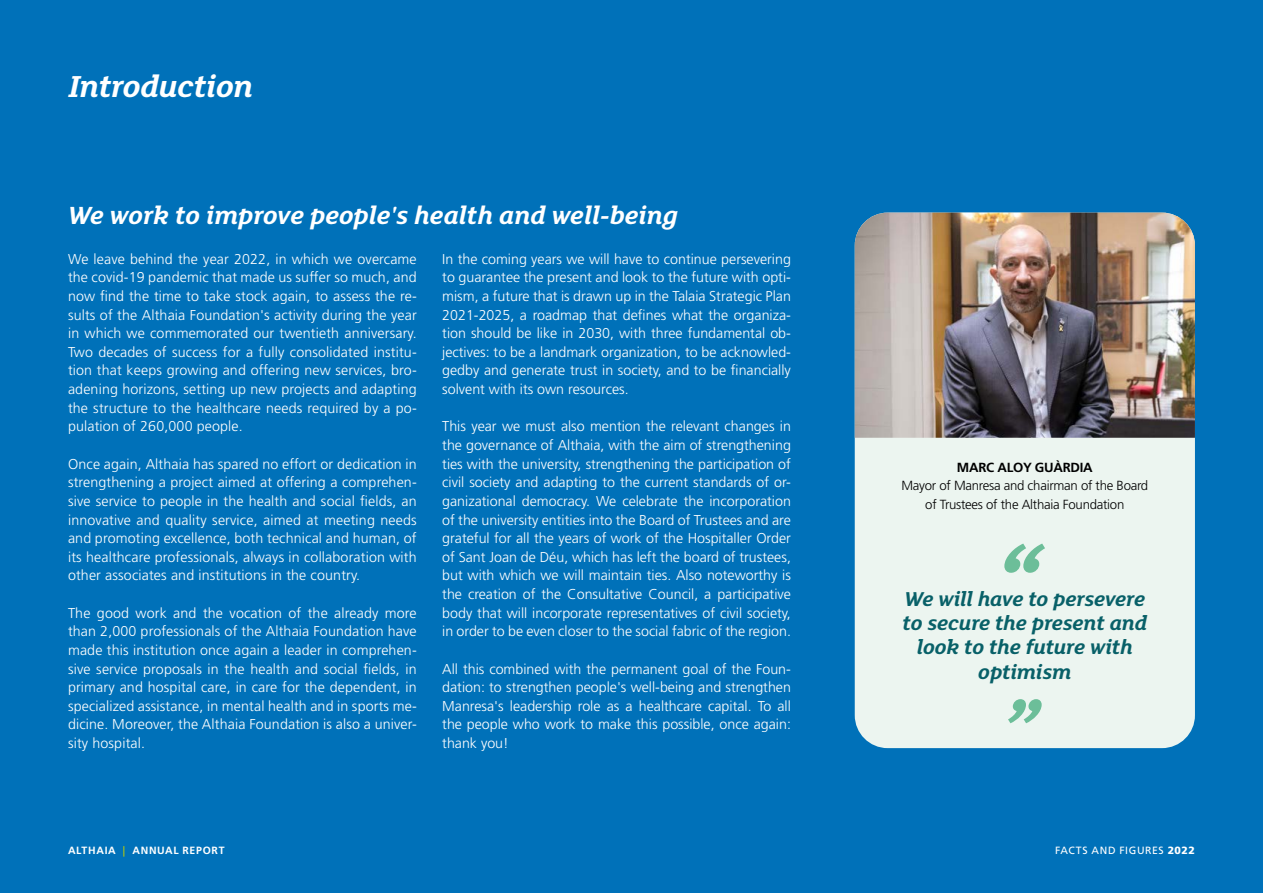
<style>
.page{position:relative;width:1263px;height:893px;background:#0071b9}
.page>*{position:absolute;margin:0;border:0;box-sizing:border-box;transform-origin:0 0}
.t1{font:italic 700 33px "FS Lola";letter-spacing:-.01em;color:#fff}
.t2{font:italic 700 27px "FS Lola";color:#fff}
.t3{font:italic 700 21.9px/24.3px "FS Lola";letter-spacing:-.01em;color:#086068;text-align:center}
.t4{font:300 14.25px/18.6px "Frutiger LT Std";color:#fff;text-align:justify}
.t5{font:300 13.2px/18.1px "Frutiger LT Std";letter-spacing:-.02em;color:#000;text-align:center}
.t6{font:700 13.2px "Frutiger LT Std";letter-spacing:-.02em;color:#000}
.t7{font:700 10.5px "Frutiger LT Std";letter-spacing:.065em;color:#fff}
.t8{font:10.5px "Frutiger LT Std";letter-spacing:.06em;color:#fff}
.s1{font-weight:400;color:#c1ce00}
.s2{font-weight:900}
</style>
<div class="page">
<div style="left:855px;top:213px;width:340px;height:535px;background:#ecf5f0;border-radius:33px"></div>
<img style="left:855px;top:213px;width:340px;height:225px">
<svg style="left:1004px;top:544px;width:41px;height:29px"></svg>
<svg style="left:1008px;top:699px;width:34px;height:24px"></svg>
<p class="t1" style="left:68px;top:64px;width:186px">Introduction</p>
<p class="t2" style="left:68px;top:197px;width:611px">We work to improve people's health and well-being</p>
<p class="t4" style="left:68px;top:250px;width:350px">We leave behind the year 2022, in which we overcame the covid-19 pandemic that made us suffer so much, and now find the time to take stock again, to assess the re&shy;sults of the Althaia Foundation's activity during the year in which we commemorated our twentieth anniversary.<br>Two decades of success for a fully consolidated institu&shy;tion that keeps growing and offering new services, bro&shy;adening horizons, setting up new projects and adapting the structure to the healthcare needs required by a po&shy;pulation of 260,000 people.</p>
<p class="t4" style="left:68px;top:455px;width:350px">Once again, Althaia has spared no effort or dedication in strengthening a project aimed at offering a comprehen&shy;sive service to people in the health and social fields, an innovative and quality service, aimed at meeting needs and promoting excellence, both technical and human, of its healthcare professionals, always in collaboration with other associates and institutions in the country.</p>
<p class="t4" style="left:68px;top:604px;width:350px">The good work and the vocation of the already more than 2,000 professionals of the Althaia Foundation have made this institution once again a leader in comprehen&shy;sive service proposals in the health and social fields, in primary and hospital care, in care for the dependent, in specialized assistance, in mental health and in sports me&shy;dicine. Moreover, the Althaia Foundation is also a univer&shy;sity hospital.</p>
<p class="t4" style="left:442px;top:250px;width:350px">In the coming years we will have to continue persevering to guarantee the present and look to the future with opti&shy;mism, a future that is drawn up in the Talaia Strategic Plan 2021-2025, a roadmap that defines what the organiza&shy;tion should be like in 2030, with three fundamental ob&shy;jectives: to be a landmark organization, to be acknowled&shy;gedby and generate trust in society, and to be financially solvent with its own resources.</p>
<p class="t4" style="left:442px;top:417px;width:350px">This year we must also mention the relevant changes in the governance of Althaia, with the aim of strengthening ties with the university, strengthening the participation of civil society and adapting to the current standards of or&shy;ganizational democracy. We celebrate the incorporation of the university entities into the Board of Trustees and are grateful for all the years of work of the Hospitaller Order of Sant Joan de Déu, which has left the board of trustees, but with which we will maintain ties. Also noteworthy is the creation of the Consultative Council, a participative body that will incorporate representatives of civil society, in order to be even closer to the social fabric of the region.</p>
<p class="t4" style="left:442px;top:660px;width:350px">All this combined with the permanent goal of the Foun&shy;dation: to strengthen people's well-being and strengthen Manresa's leadership role as a healthcare capital. To all the people who work to make this possible, once again: thank you!</p>
<p class="t6" style="left:957px;top:460px;width:137px">MARC ALOY GUÀRDIA</p>
<p class="t5" style="left:901px;top:477px;width:248px">Mayor of Manresa and chairman of the Board of Trustees of the Althaia Foundation</p>
<p class="t3" style="left:902px;top:585px;width:246px">We will have to persevere to secure the present and look to the future with optimism</p>
<p class="t7" style="left:68px;top:844px;width:158px">ALTHAIA <span class="s1">|</span> ANNUAL REPORT</p>
<p class="t8" style="left:1055px;top:844px;width:141px">FACTS AND FIGURES <span class="s2">2022</span></p>
</div>
